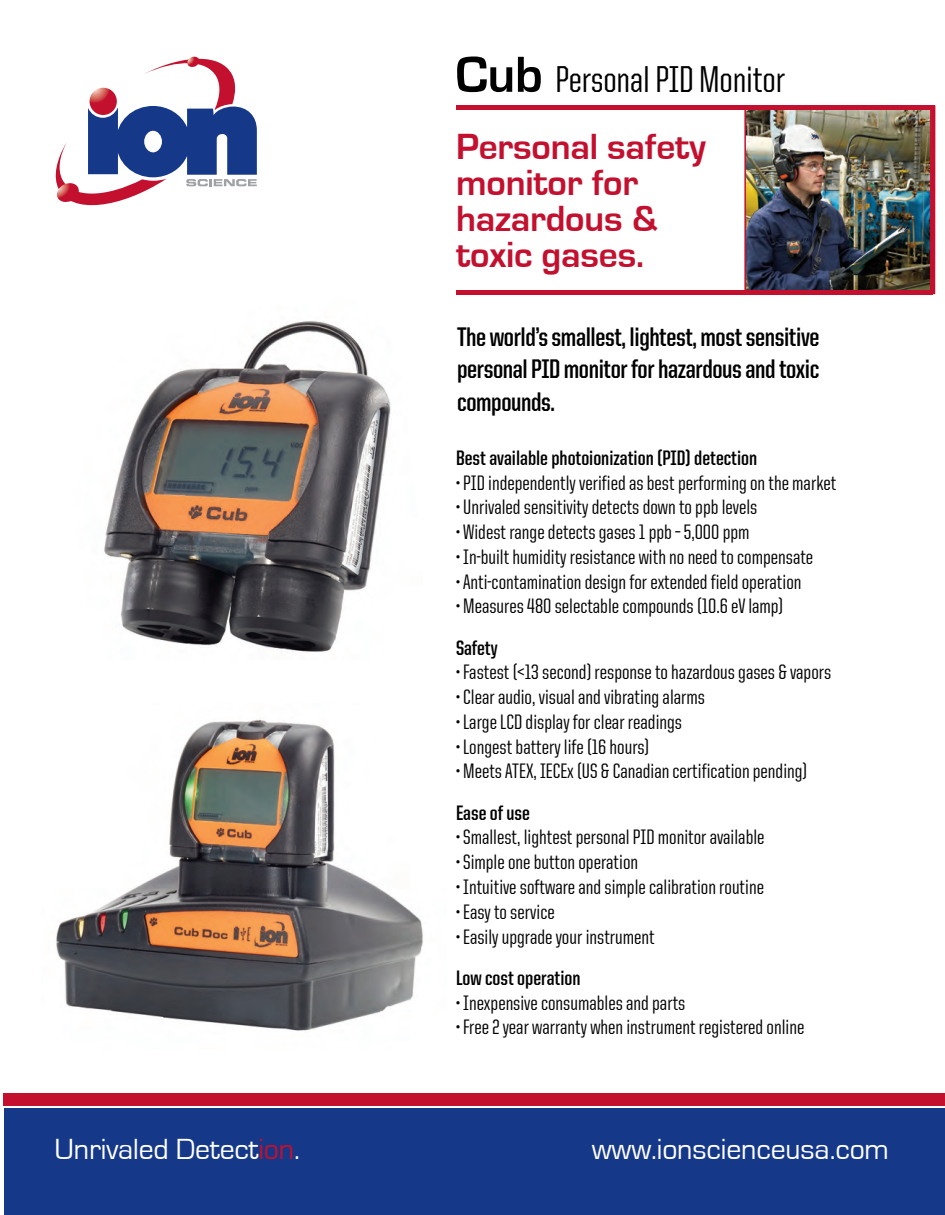
<style>
.page{position:relative;width:945px;height:1215px;background:#fff}
.page>*{position:absolute;margin:0;border:0;box-sizing:border-box;transform-origin:0 0}
.t1{font:700 37.5px/36px "Eurostile";letter-spacing:-.005em;color:#c3102f}
.t2{font:500 37.5px "United Sans Cond";letter-spacing:-.005em;color:#000}
.t3{font:30px "Eurostile";letter-spacing:-.005em;color:#fff}
.t4{font:700 27px/32.4px "United Sans Cond";letter-spacing:-.015em;color:#000;text-align:justify}
.t5{font:500 21px "United Sans Cond";color:#000}
.t6{font:700 21px "United Sans Cond";color:#000}
.s1{font-family:"Eurostile";font-weight:700;font-size:52.5px}
.s2{color:#c3102f}
</style>
<div class="page">
<img style="left:104px;top:321px;width:287px;height:332px">
<svg style="left:56px;top:57px;width:201px;height:148px"></svg>
<img style="left:747px;top:111px;width:182px;height:178px">
<div style="left:744px;top:108px;width:188px;height:184px;border:2px solid #c3102f"></div>
<img style="left:56px;top:719px;width:367px;height:312px">
<div style="left:457px;top:105px;width:478px;height:5px;background:#c3102f"></div>
<hr style="left:457px;top:290px;width:476px;height:4px;background:#c3102f">
<hr style="left:931px;top:106px;width:4px;height:188px;background:#c3102f">
<div style="left:4px;top:1108px;width:941px;height:107px;background:#153889"></div>
<div style="left:4px;top:1093px;width:941px;height:13px;background:#c3102f"></div>
<h1 class="t2" style="left:455px;top:60px;width:331px"><span class="s1">Cub</span> Personal PID Monitor</h1>
<h1 class="t1" style="left:456px;top:130px;width:251px">Personal safety monitor for hazardous &amp; toxic gases.</h1>
<p class="t4" style="left:457px;top:321px;width:364px">The world’s smallest, lightest, most sensitive personal PID monitor for hazardous and toxic compounds.</p>
<p class="t6" style="left:456px;top:447px;width:303px">Best available photoionization (PID) detection</p>
<p class="t5" style="left:456px;top:472px;width:382px">• PID independently verified as best performing on the market</p>
<p class="t5" style="left:456px;top:497px;width:303px">• Unrivaled sensitivity detects down to ppb levels</p>
<p class="t5" style="left:456px;top:521px;width:295px">• Widest range detects gases 1 ppb – 5,000 ppm</p>
<p class="t5" style="left:456px;top:546px;width:359px">• In-built humidity resistance with no need to compensate</p>
<p class="t5" style="left:456px;top:571px;width:347px">• Anti-contamination design for extended field operation</p>
<p class="t5" style="left:456px;top:596px;width:329px">• Measures 480 selectable compounds (10.6 eV lamp)</p>
<p class="t6" style="left:456px;top:637px;width:43px">Safety</p>
<p class="t5" style="left:456px;top:662px;width:377px">• Fastest (&lt;13 second) response to hazardous gases &amp; vapors</p>
<p class="t5" style="left:456px;top:686px;width:251px">• Clear audio, visual and vibrating alarms</p>
<p class="t5" style="left:456px;top:711px;width:228px">• Large LCD display for clear readings</p>
<p class="t5" style="left:456px;top:736px;width:195px">• Longest battery life (16 hours)</p>
<p class="t5" style="left:456px;top:761px;width:353px">• Meets ATEX, IECEx (US &amp; Canadian certification pending)</p>
<p class="t6" style="left:456px;top:802px;width:75px">Ease of use</p>
<p class="t5" style="left:456px;top:827px;width:310px">• Smallest, lightest personal PID monitor available</p>
<p class="t5" style="left:456px;top:851px;width:184px">• Simple one button operation</p>
<p class="t5" style="left:456px;top:876px;width:310px">• Intuitive software and simple calibration routine</p>
<p class="t5" style="left:456px;top:901px;width:100px">• Easy to service</p>
<p class="t5" style="left:456px;top:926px;width:200px">• Easily upgrade your instrument</p>
<p class="t6" style="left:456px;top:967px;width:126px">Low cost operation</p>
<p class="t5" style="left:456px;top:992px;width:231px">• Inexpensive consumables and parts</p>
<p class="t5" style="left:456px;top:1017px;width:350px">• Free 2 year warranty when instrument registered online</p>
<h2 class="t3" style="left:55px;top:1135px;width:247px">Unrivaled Detect<span class="s2">ion</span>.</h2>
<h2 class="t3" style="left:592px;top:1135px;width:299px">www.ionscienceusa.com</h2>
</div>
